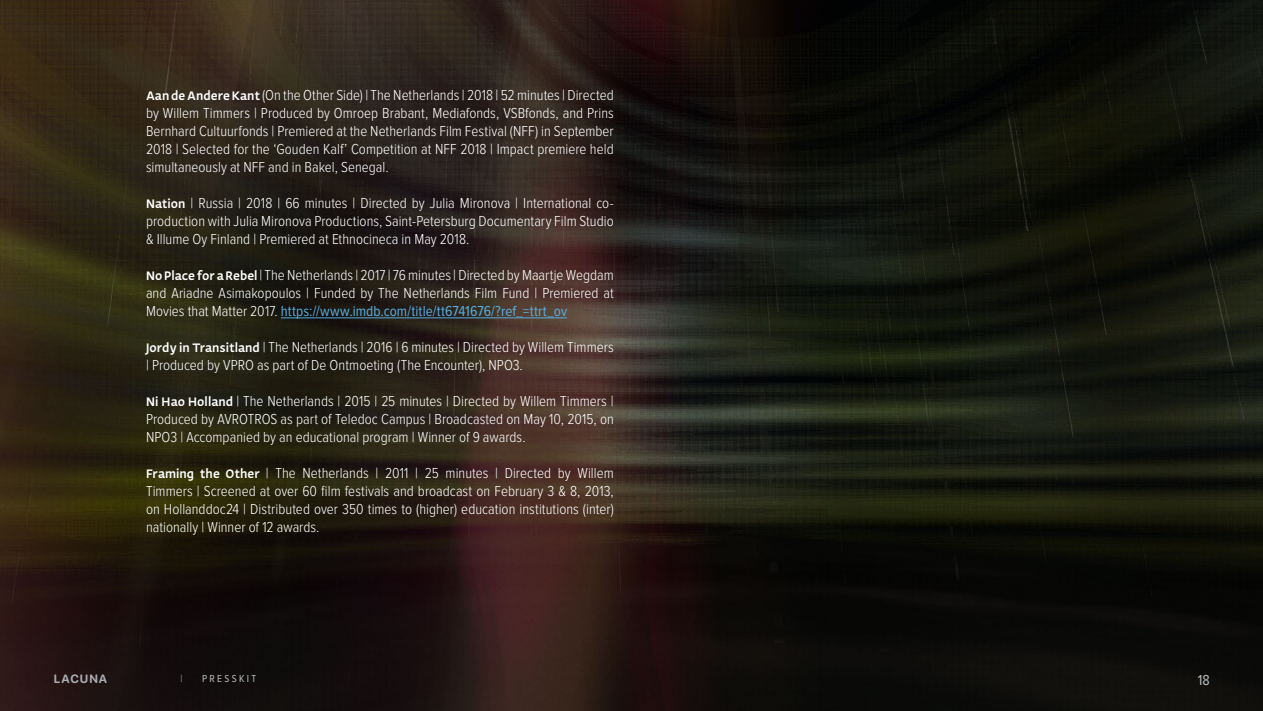
<style>
.page{position:relative;width:1263px;height:711px;background:#fff}
.page>*{position:absolute;margin:0;border:0;box-sizing:border-box;transform-origin:0 0}
.Body_grey_for_white{font:300 15px/18px "Proxima Nova Cond";color:#fff;text-align:justify}
.t1{font:15px "Proxima Nova Cond";color:#babbbe}
.t2{font:700 12px "SF Pro Rounded";letter-spacing:.075em;color:#acadb1}
.t3{font:10.5px "Proxima Nova Cond";letter-spacing:.22em;color:#babbbe}
.t4{font:300 10.5px "Proxima Nova Cond";color:#babbbe}
.s1{font-family:"Actium";font-weight:600;font-size:13.5px}
.s2{font-weight:400;color:#56ace0}
</style>
<div class="page">
<img style="left:0;top:0;width:1263px;height:711px">
<hr style="left:281px;top:317px;width:286px;height:1px;background:#56ace0">
<p class="Body_grey_for_white" style="left:146px;top:86px;width:469px"><span class="s1">Aan de Andere Kant</span> (On the Other Side) | The Netherlands | 2018 | 52 minutes | Directed by Willem Timmers | Produced by Omroep Brabant, Mediafonds, VSBfonds, and Prins Bernhard Cultuurfonds | Premiered at the Netherlands Film Festival (NFF) in September 2018 | Selected for the ‘Gouden Kalf’ Competition at NFF 2018 | Impact premiere held simultaneously at NFF and in Bakel, Senegal.</p>
<p class="Body_grey_for_white" style="left:146px;top:194px;width:469px"><span class="s1">Nation</span> | Russia | 2018 | 66 minutes | Directed by Julia Mironova | International co&shy;production with Julia Mironova Productions, Saint-Petersburg Documentary Film Studio &amp; Illume Oy Finland | Premiered at Ethnocineca in May 2018.</p>
<p class="Body_grey_for_white" style="left:146px;top:266px;width:469px"><span class="s1">No Place for a Rebel</span> | The Netherlands | 2017 | 76 minutes | Directed by Maartje Wegdam and Ariadne Asimakopoulos | Funded by The Netherlands Film Fund | Premiered at Movies that Matter 2017. <span class="s2">https://www.imdb.com/title/tt6741676/?ref_=ttrt_ov</span></p>
<p class="Body_grey_for_white" style="left:146px;top:338px;width:469px"><span class="s1">Jordy in Transitland</span> | The Netherlands | 2016 | 6 minutes | Directed by Willem Timmers | Produced by VPRO as part of De Ontmoeting (The Encounter), NPO3.</p>
<p class="Body_grey_for_white" style="left:146px;top:392px;width:469px"><span class="s1">Ni Hao Holland</span> | The Netherlands | 2015 | 25 minutes | Directed by Willem Timmers | Produced by AVROTROS as part of Teledoc Campus | Broadcasted on May 10, 2015, on NPO3 | Accompanied by an educational program | Winner of 9 awards.</p>
<p class="Body_grey_for_white" style="left:146px;top:464px;width:469px"><span class="s1">Framing the Other</span> | The Netherlands | 2011 | 25 minutes | Directed by Willem Timmers | Screened at over 60 film festivals and broadcast on February 3 &amp; 8, 2013, on Hollanddoc24 | Distributed over 350 times to (higher) education institutions (inter) nationally | Winner of 12 awards.</p>
<p class="t2" style="left:54px;top:671px;width:55px">LACUNA</p>
<p class="t4" style="left:181px;top:673px;width:4px">|</p>
<p class="t3" style="left:202px;top:673px;width:55px">PRESSKIT</p>
<p class="t1" style="left:1198px;top:673px;width:14px">18</p>
</div>
